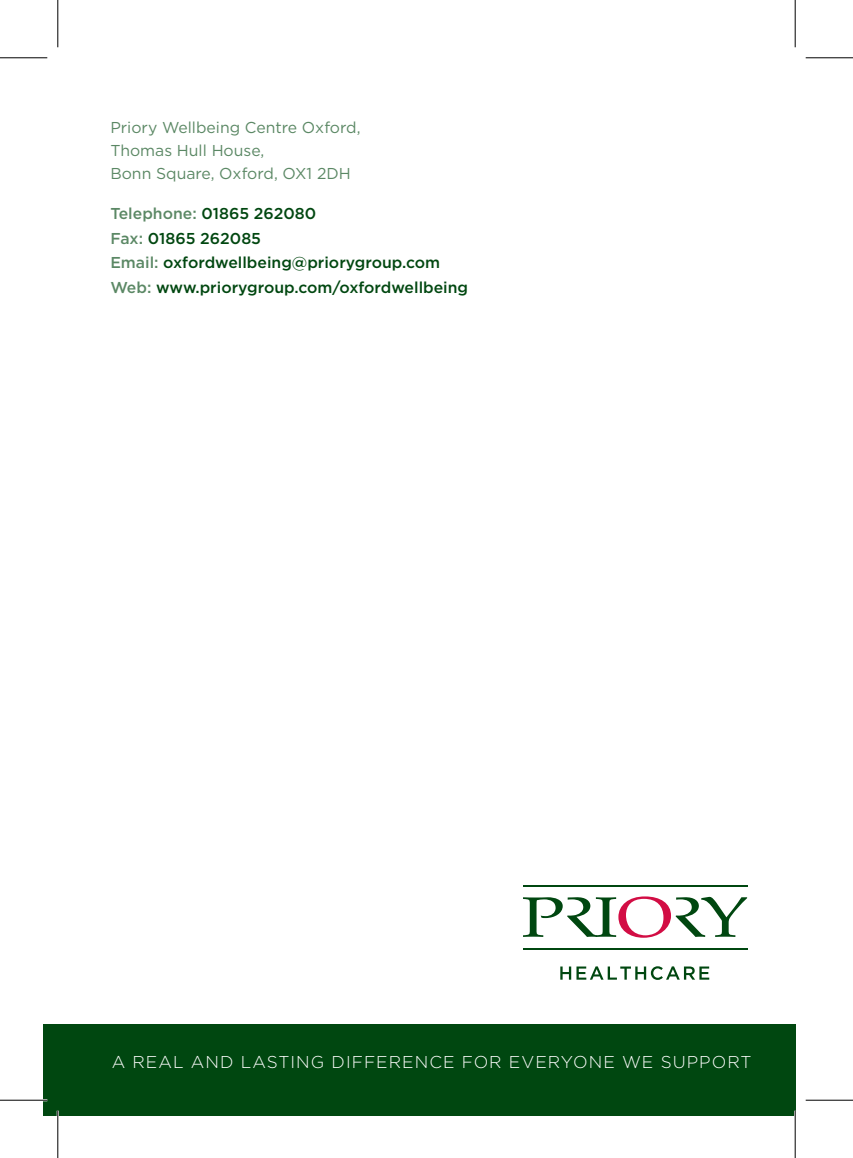
<style>
.page{position:relative;width:853px;height:1158px;background:#fff}
.page>*{position:absolute;margin:0;border:0;box-sizing:border-box;transform-origin:0 0}
.t1{font:300 17.15px "Gotham";letter-spacing:.06em;color:#fff}
.t2{font:500 15.75px/24.5px "Gotham";color:#004710}
.t3{font:15.75px/22.8px "Gotham";color:rgb(0 71 16/.65)}
.s1{color:rgb(0 71 16/.65)}
</style>
<div class="page">
<div style="left:43px;top:1023px;width:751px;height:91px;background:#004710"></div>
<hr style="left:523px;top:885px;width:223px;height:2px;background:#004710">
<hr style="left:523px;top:947px;width:223px;height:2px;background:#004710">
<svg style="left:523px;top:896px;width:223px;height:41px"></svg>
<svg style="left:560px;top:966px;width:149px;height:13px"></svg>
<hr style="left:0;top:1098px;width:47px;height:3px;background:#fff">
<hr style="left:57px;top:1110px;width:2px;height:47px;background:#fff">
<hr style="left:793px;top:1110px;width:2px;height:47px;background:#fff">
<hr style="left:0;top:57px;width:47px;height:1px;background:#000">
<hr style="left:805px;top:57px;width:47px;height:1px;background:#000">
<hr style="left:0;top:1099px;width:47px;height:1px;background:#000">
<hr style="left:805px;top:1099px;width:47px;height:1px;background:#000">
<hr style="left:57px;top:0;width:1px;height:47px;background:#000">
<hr style="left:57px;top:1110px;width:1px;height:47px;background:#000">
<hr style="left:794px;top:0;width:1px;height:47px;background:#000">
<hr style="left:794px;top:1110px;width:1px;height:47px;background:#000">
<p class="t3" style="left:110px;top:116px;width:251px">Priory Wellbeing Centre Oxford,<br>Thomas Hull House,<br>Bonn Square, Oxford, OX1 2DH</p>
<p class="t2" style="left:110px;top:201px;width:359px"><span class="s1">Telephone:</span> 01865 262080<br><span class="s1">Fax:</span> 01865 262085<br><span class="s1">Email:</span> oxfordwellbeing@priorygroup.com <span class="s1">Web:</span> www.priorygroup.com/oxfordwellbeing</p>
<p class="t1" style="left:112px;top:1050px;width:641px">A REAL AND LASTING DIFFERENCE FOR EVERYONE WE SUPPORT</p>
</div>
